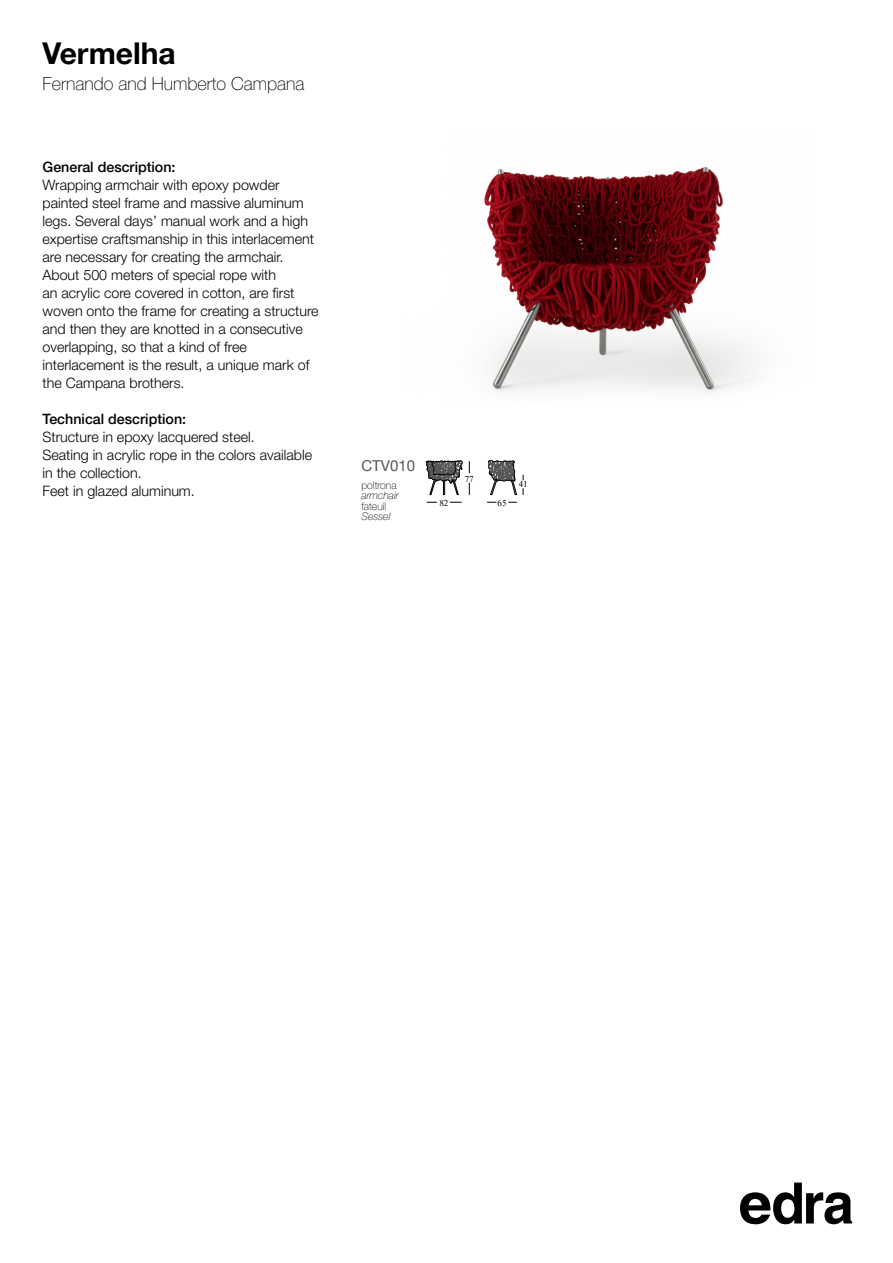
<style>
.page{position:relative;width:893px;height:1263px;background:#fff}
.page>*{position:absolute;margin:0;border:0;box-sizing:border-box;transform-origin:0 0}
.t1{font:700 30px "Helvetica Neue LT Pro";color:#000}
.t2{font:100 18px "Helvetica Neue LT Pro";color:#000}
.t3{font:15px "Helvetica Neue LT Pro";color:#575756}
.t4{font:300 14.25px/18px "Helvetica Neue LT Pro";color:#000}
.t5{font:500 14.25px "Helvetica Neue LT Pro";color:#000}
.t6{font:100 10.5px "Helvetica Neue LT Pro";color:#000}
.t7{font:italic 100 10.5px "Helvetica Neue LT Pro";color:#000}
.t8{font:9px "Times New Roman";color:#000}
</style>
<div class="page">
<svg style="left:740px;top:1182px;width:112px;height:42px"></svg>
<svg style="left:469px;top:461px;width:1px;height:12px"></svg>
<svg style="left:450px;top:502px;width:12px;height:1px"></svg>
<svg style="left:426px;top:460px;width:37px;height:35px"></svg>
<svg style="left:488px;top:460px;width:29px;height:35px"></svg>
<svg style="left:469px;top:483px;width:1px;height:12px"></svg>
<img style="left:484px;top:167px;width:268px;height:226px">
<h1 class="t1" style="left:43px;top:35px;width:135px">Vermelha</h1>
<p class="t2" style="left:43px;top:72px;width:264px">Fernando and Humberto Campana</p>
<p class="t5" style="left:43px;top:158px;width:135px">General description:</p>
<p class="t4" style="left:43px;top:175px;width:278px">Wrapping armchair with epoxy powder painted steel frame and massive aluminum legs. Several days’ manual work and a high expertise craftsmanship in this interlacement are necessary for creating the armchair.<br>About 500 meters of special rope with<br>an acrylic core covered in cotton, are first woven onto the frame for creating a structure and then they are knotted in a consecutive overlapping, so that a kind of free interlacement is the result, a unique mark of the Campana brothers.</p>
<p class="t5" style="left:43px;top:410px;width:145px">Technical description:</p>
<p class="t4" style="left:43px;top:427px;width:271px">Structure in epoxy lacquered steel.<br>Seating in acrylic rope in the colors available in the collection.<br>Feet in glazed aluminum.</p>
<p class="t3" style="left:361px;top:456px;width:55px">CTV010</p>
<p class="t6" style="left:361px;top:479px;width:37px">poltrona</p>
<p class="t7" style="left:361px;top:489px;width:39px">armchair</p>
<p class="t6" style="left:361px;top:500px;width:26px">fateuil</p>
<p class="t7" style="left:361px;top:510px;width:30px">Sessel</p>
<p class="t8" style="left:439px;top:496px;width:10px">82</p>
<p class="t8" style="left:465px;top:472px;width:10px">77</p>
<p class="t8" style="left:497px;top:496px;width:10px">65</p>
<p class="t8" style="left:519px;top:478px;width:10px">41</p>
</div>
